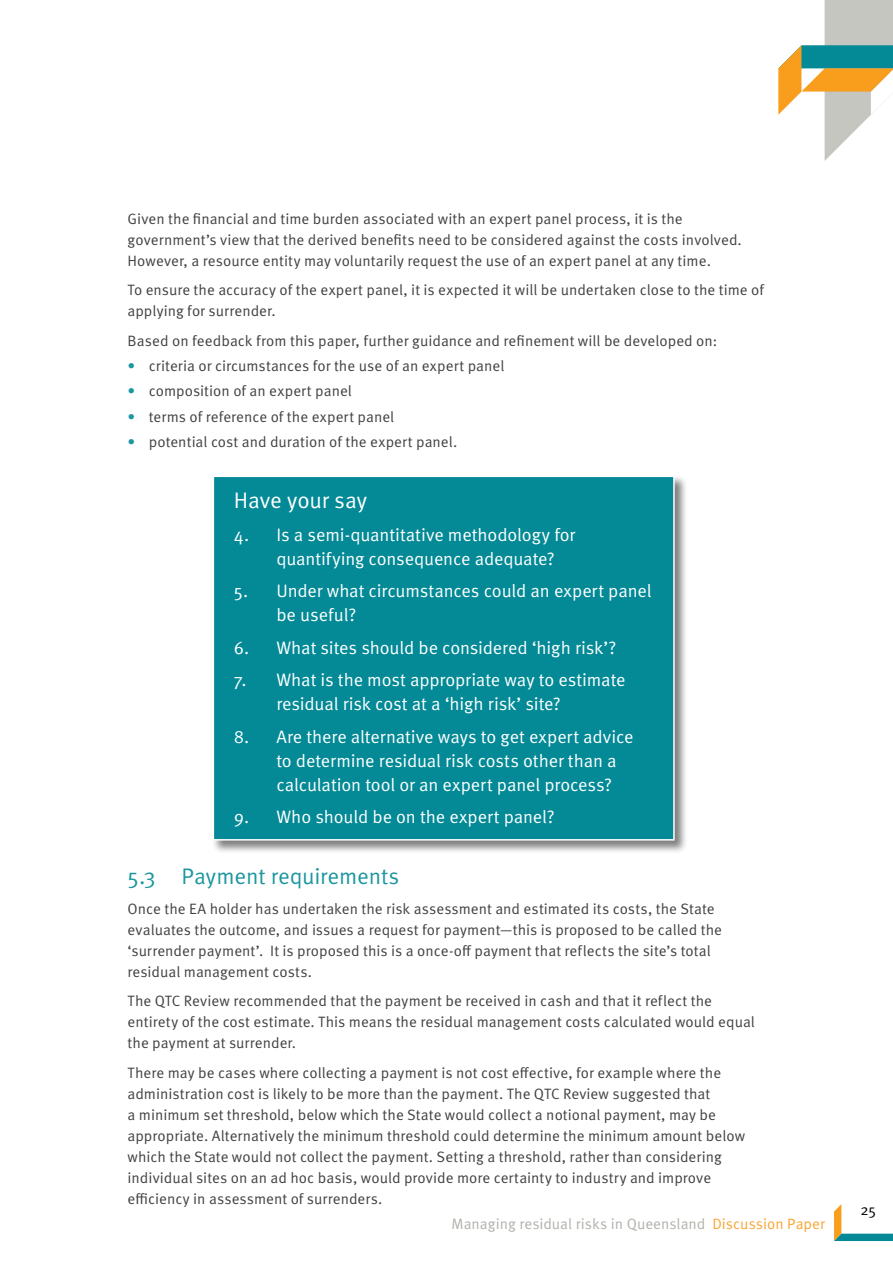
<style>
.page{position:relative;width:893px;height:1263px;background:#fff}
.page>*{position:absolute;margin:0;border:0;box-sizing:border-box;transform-origin:0 0}
.t1{font:22.5px "Meta OT Norm";letter-spacing:-.005em;color:#1c96a0}
.t2{font:22.5px "Meta OT Norm";letter-spacing:-.01em;color:#fff}
.t3{font:18px/24px "Meta OT Norm";letter-spacing:-.01em;color:#fff}
.t4{font:15px/21px "Meta OT Norm";letter-spacing:.005em;color:#414042}
.t5{font:15px "Meta OT Norm";color:#afb3aa}
.t6{font:15px "Meta OT Norm";color:#000}
.s1{color:#1c96a0}
.s2{color:#faa534}
</style>
<div class="page">
<svg style="left:834px;top:1204px;width:59px;height:37px"></svg>
<svg style="left:778px;top:0;width:115px;height:161px"></svg>
<div style="left:212px;top:475px;width:476px;height:379px;background:#000;opacity:.5"></div>
<div style="left:213px;top:476px;width:462px;height:364px;background:#038a96;border:2px solid #fff"></div>
<p class="t4" style="left:128px;top:209px;width:616px">Given the financial and time burden associated with an expert panel process, it is the government’s view that the derived benefits need to be considered against the costs involved.<br>However, a resource entity may voluntarily request the use of an expert panel at any time.</p>
<p class="t4" style="left:128px;top:280px;width:638px">To ensure the accuracy of the expert panel, it is expected it will be undertaken close to the time of applying for surrender.</p>
<p class="t4" style="left:128px;top:331px;width:591px">Based on feedback from this paper, further guidance and refinement will be developed on:</p>
<p class="t4" style="left:128px;top:356px;width:378px"><span class="s1">•</span> criteria or circumstances for the use of an expert panel</p>
<p class="t4" style="left:128px;top:381px;width:226px"><span class="s1">•</span> composition of an expert panel</p>
<p class="t4" style="left:128px;top:406px;width:268px"><span class="s1">•</span> terms of reference of the expert panel</p>
<p class="t4" style="left:128px;top:432px;width:331px"><span class="s1">•</span> potential cost and duration of the expert panel.</p>
<h1 class="t2" style="left:234px;top:487px;width:135px">Have your say</h1>
<p class="t3" style="left:276px;top:523px;width:300px;text-indent:-43px">4. Is a semi-quantitative methodology for quantifying consequence adequate?</p>
<p class="t3" style="left:276px;top:579px;width:377px;text-indent:-43px">5. Under what circumstances could an expert panel be useful?</p>
<p class="t3" style="left:234px;top:636px;width:384px">6. What sites should be considered ‘high risk’?</p>
<p class="t3" style="left:276px;top:668px;width:351px;text-indent:-43px">7. What is the most appropriate way to estimate residual risk cost at a ‘high risk’ site?</p>
<p class="t3" style="left:276px;top:725px;width:359px;text-indent:-43px">8. Are there alternative ways to get expert advice to determine residual risk costs other than a calculation tool or an expert panel process?</p>
<p class="t3" style="left:234px;top:805px;width:322px">9. Who should be on the expert panel?</p>
<h1 class="t1" style="left:128px;top:863px;width:273px">5.3 Payment requirements</h1>
<p class="t4" style="left:128px;top:898px;width:596px">Once the EA holder has undertaken the risk assessment and estimated its costs, the State evaluates the outcome, and issues a request for payment—this is proposed to be called the ‘surrender payment’. It is proposed this is a once-off payment that reflects the site’s total residual management costs.</p>
<p class="t4" style="left:128px;top:991px;width:629px">The QTC Review recommended that the payment be received in cash and that it reflect the entirety of the cost estimate. This means the residual management costs calculated would equal the payment at surrender.</p>
<p class="t4" style="left:128px;top:1062px;width:619px">There may be cases where collecting a payment is not cost effective, for example where the administration cost is likely to be more than the payment. The QTC Review suggested that<br>a minimum set threshold, below which the State would collect a notional payment, may be appropriate. Alternatively the minimum threshold could determine the minimum amount below which the State would not collect the payment. Setting a threshold, rather than considering individual sites on an ad hoc basis, would provide more certainty to industry and improve efficiency in assessment of surrenders.</p>
<p class="t5" style="left:452px;top:1215px;width:375px">Managing residual risks in Queensland <span class="s2">Discussion Paper</span></p>
<p class="t6" style="left:860px;top:1201px;width:17px">25</p>
</div>
